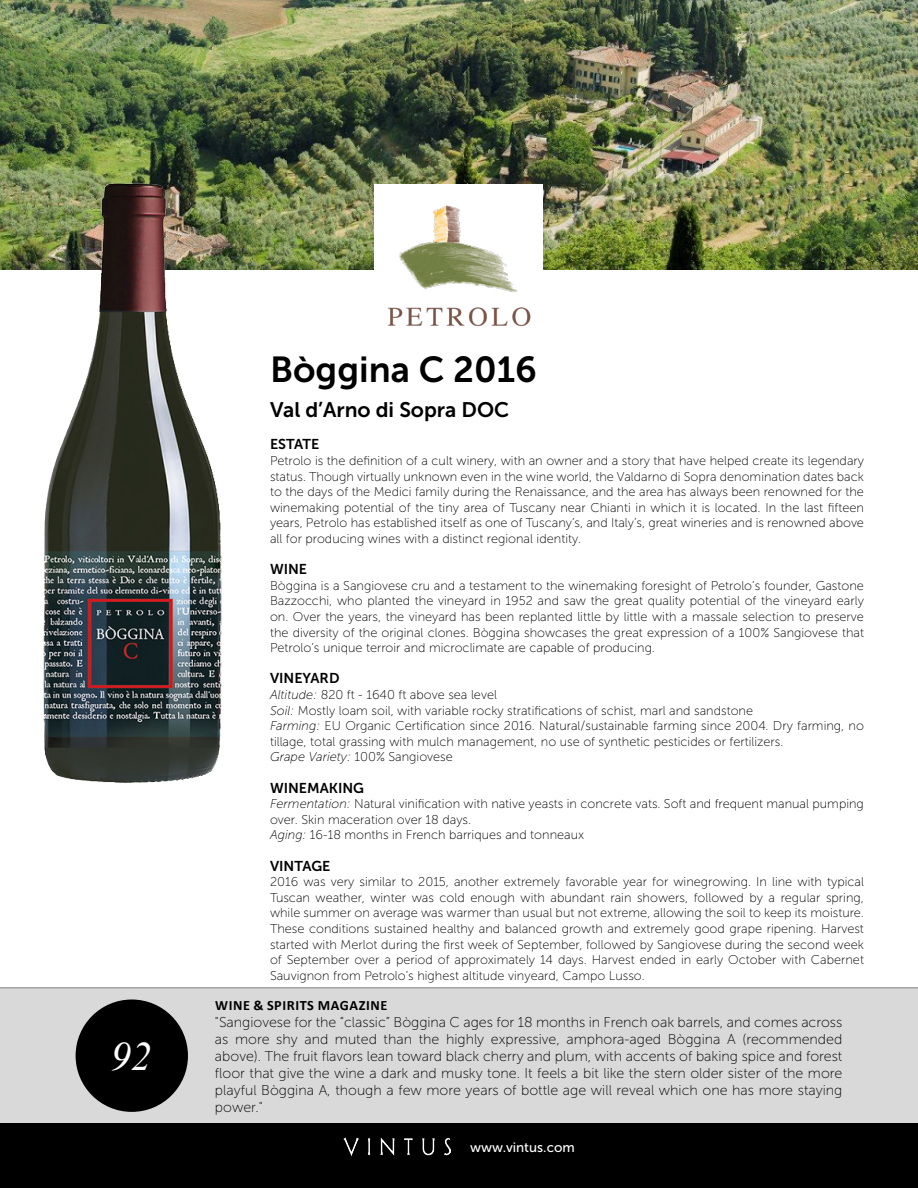
<style>
.page{position:relative;width:918px;height:1188px;background:#fff}
.page>*{position:absolute;margin:0;border:0;box-sizing:border-box;transform-origin:0 0}
.t1{font:italic 40.5px "Times New Roman";color:#fff}
.t2{font:36px "Museo Sans 700";color:#000}
.t3{font:21px "Museo Sans 700";color:#000}
.t4{font:14.25px/17.1px "Museo Sans 100";color:#000;text-align:justify}
.t5{font:14.25px "Museo Sans 700";color:#000}
.t6{font:700 14.25px "Calibri";letter-spacing:.04em;color:#000}
.t7{font:13.5px "Museo Sans 500";color:#fff}
.t8{font:12.75px/15.6px "Museo Sans 100";color:#000;text-align:justify}
.s1{font-style:italic}
</style>
<div class="page">
<img style="left:0;top:0;width:918px;height:270px">
<div style="left:375px;top:185px;width:168px;height:170px;background:#fff"></div>
<img style="left:387px;top:205px;width:144px;height:122px">
<div style="left:0;top:1123px;width:918px;height:65px;background:#000"></div>
<img style="left:343px;top:1138px;width:108px;height:18px">
<div style="left:0;top:988px;width:918px;height:135px;background:#d9d9d9"></div>
<hr style="left:0;top:987px;width:918px;height:1px;background:#7e7e7e">
<img style="left:34px;top:176px;width:195px;height:607px">
<div style="left:76px;top:1000px;width:112px;height:112px;background:#000;border-radius:50%"></div>
<h1 class="t1" style="left:111px;top:1028px;width:42px">92</h1>
<h2 class="t2" style="left:270px;top:350px;width:268px">Bòggina C 2016</h2>
<h3 class="t3" style="left:270px;top:398px;width:241px">Val d’Arno di Sopra DOC</h3>
<p class="t5" style="left:270px;top:436px;width:51px">ESTATE</p>
<p class="t8" style="left:270px;top:453px;width:596px">Petrolo is the definition of a cult winery, with an owner and a story that have helped create its legendary status. Though virtually unknown even in the wine world, the Valdarno di Sopra denomination dates back to the days of the Medici family during the Renaissance, and the area has always been renowned for the winemaking potential of the tiny area of Tuscany near Chianti in which it is located. In the last fifteen years, Petrolo has established itself as one of Tuscany’s, and Italy’s, great wineries and is renowned above all for producing wines with a distinct regional identity.</p>
<p class="t5" style="left:270px;top:561px;width:39px">WINE</p>
<p class="t8" style="left:270px;top:578px;width:596px">Bòggina is a Sangiovese cru and a testament to the winemaking foresight of Petrolo’s founder, Gastone Bazzocchi, who planted the vineyard in 1952 and saw the great quality potential of the vineyard early on. Over the years, the vineyard has been replanted little by little with a massale selection to preserve the diversity of the original clones. Bòggina showcases the great expression of a 100% Sangiovese that Petrolo’s unique terroir and microclimate are capable of producing.</p>
<p class="t5" style="left:270px;top:670px;width:71px">VINEYARD</p>
<p class="t8" style="left:270px;top:687px;width:596px;text-align:left"><span class="s1">Altitude:</span> 820 ft - 1640 ft above sea level<br><span class="s1">Soil:</span> Mostly loam soil, with variable rocky stratifications of schist, marl and sandstone<br><span class="s1">Farming:</span> EU Organic Certification since 2016. Natural/sustainable farming since 2004. Dry farming, no tillage, total grassing with mulch management, no use of synthetic pesticides or fertilizers.<br><span class="s1">Grape Variety:</span> 100% Sangiovese</p>
<p class="t5" style="left:270px;top:780px;width:96px">WINEMAKING</p>
<p class="t8" style="left:270px;top:796px;width:595px;text-align:left"><span class="s1">Fermentation:</span> Natural vinification with native yeasts in concrete vats. Soft and frequent manual pumping over. Skin maceration over 18 days.<br><span class="s1">Aging:</span> 16-18 months in French barriques and tonneaux</p>
<p class="t5" style="left:270px;top:858px;width:62px">VINTAGE</p>
<p class="t8" style="left:270px;top:874px;width:596px">2016 was very similar to 2015, another extremely favorable year for winegrowing. In line with typical Tuscan weather, winter was cold enough with abundant rain showers, followed by a regular spring, while summer on average was warmer than usual but not extreme, allowing the soil to keep its moisture.<br>These conditions sustained healthy and balanced growth and extremely good grape ripening. Harvest started with Merlot during the first week of September, followed by Sangiovese during the second week of September over a period of approximately 14 days. Harvest ended in early October with Cabernet Sauvignon from Petrolo’s highest altitude vinyeard, Campo Lusso.</p>
<p class="t6" style="left:215px;top:995px;width:174px">WINE &amp; SPIRITS MAGAZINE</p>
<p class="t4" style="left:215px;top:1014px;width:629px">"Sangiovese for the “classic” Bòggina C ages for 18 months in French oak barrels, and comes across as more shy and muted than the highly expressive, amphora-aged Bòggina A (recommended above). The fruit flavors lean toward black cherry and plum, with accents of baking spice and forest floor that give the wine a dark and musky tone. It feels a bit like the stern older sister of the more playful Bòggina A, though a few more years of bottle age will reveal which one has more staying power."</p>
<p class="t7" style="left:470px;top:1140px;width:106px">www.vintus.com</p>
</div>
